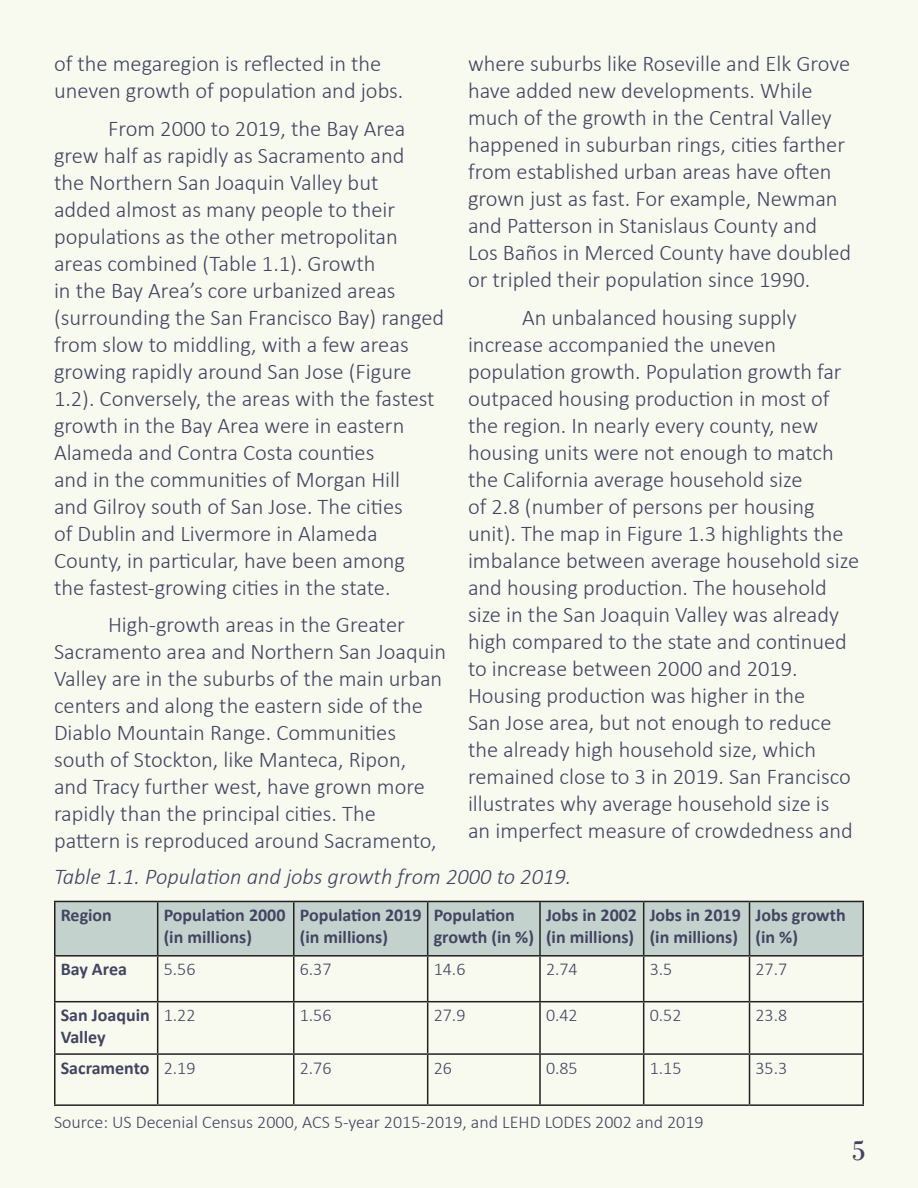
<style>
.page{position:relative;width:918px;height:1188px;background:#f8faf0}
.page>*{position:absolute;margin:0;border:0;box-sizing:border-box;transform-origin:0 0}
.t1{font:30px "Bodoni";color:#424461}
.t2{font:300 22.5px/27px "Calibri";color:#424461}
.Table_Caption{font:italic 300 22.5px "Calibri";color:#424461}
.Table{font:700 18px/21.6px "Calibri";color:#424461}
.Source{font:300 18px "Calibri";color:#424461}
.Table-2{font:300 18px "Calibri";color:#424461}
</style>
<div class="page">
<div style="left:56px;top:902px;width:806px;height:53px;background:#c4d2ce"></div>
<hr style="left:54px;top:901px;width:104px;height:1px;background:#231f20">
<hr style="left:54px;top:902px;width:2px;height:53px;background:#231f20">
<hr style="left:158px;top:901px;width:136px;height:1px;background:#231f20">
<hr style="left:157px;top:902px;width:1px;height:53px;background:#231f20">
<hr style="left:294px;top:901px;width:134px;height:1px;background:#231f20">
<hr style="left:293px;top:902px;width:2px;height:53px;background:#231f20">
<hr style="left:428px;top:901px;width:112px;height:1px;background:#231f20">
<hr style="left:427px;top:902px;width:1px;height:53px;background:#231f20">
<hr style="left:540px;top:901px;width:104px;height:1px;background:#231f20">
<hr style="left:539px;top:902px;width:2px;height:53px;background:#231f20">
<hr style="left:644px;top:901px;width:106px;height:1px;background:#231f20">
<hr style="left:643px;top:902px;width:1px;height:53px;background:#231f20">
<hr style="left:750px;top:901px;width:114px;height:1px;background:#231f20">
<hr style="left:749px;top:902px;width:1px;height:53px;background:#231f20">
<hr style="left:862px;top:902px;width:2px;height:53px;background:#231f20">
<hr style="left:54px;top:955px;width:104px;height:2px;background:#231f20">
<hr style="left:54px;top:957px;width:2px;height:44px;background:#231f20">
<hr style="left:158px;top:955px;width:136px;height:2px;background:#231f20">
<hr style="left:157px;top:957px;width:1px;height:44px;background:#231f20">
<hr style="left:294px;top:955px;width:134px;height:2px;background:#231f20">
<hr style="left:293px;top:957px;width:2px;height:44px;background:#231f20">
<hr style="left:428px;top:955px;width:112px;height:2px;background:#231f20">
<hr style="left:427px;top:957px;width:1px;height:44px;background:#231f20">
<hr style="left:540px;top:955px;width:104px;height:2px;background:#231f20">
<hr style="left:539px;top:957px;width:2px;height:44px;background:#231f20">
<hr style="left:644px;top:955px;width:106px;height:2px;background:#231f20">
<hr style="left:643px;top:957px;width:1px;height:44px;background:#231f20">
<hr style="left:750px;top:955px;width:114px;height:2px;background:#231f20">
<hr style="left:749px;top:957px;width:1px;height:44px;background:#231f20">
<hr style="left:862px;top:957px;width:2px;height:44px;background:#231f20">
<hr style="left:54px;top:1001px;width:104px;height:1px;background:#231f20">
<hr style="left:54px;top:1002px;width:2px;height:51px;background:#231f20">
<hr style="left:158px;top:1001px;width:136px;height:1px;background:#231f20">
<hr style="left:157px;top:1002px;width:1px;height:51px;background:#231f20">
<hr style="left:294px;top:1001px;width:134px;height:1px;background:#231f20">
<hr style="left:293px;top:1002px;width:2px;height:51px;background:#231f20">
<hr style="left:428px;top:1001px;width:112px;height:1px;background:#231f20">
<hr style="left:427px;top:1002px;width:1px;height:51px;background:#231f20">
<hr style="left:540px;top:1001px;width:104px;height:1px;background:#231f20">
<hr style="left:539px;top:1002px;width:2px;height:51px;background:#231f20">
<hr style="left:644px;top:1001px;width:106px;height:1px;background:#231f20">
<hr style="left:643px;top:1002px;width:1px;height:51px;background:#231f20">
<hr style="left:750px;top:1001px;width:114px;height:1px;background:#231f20">
<hr style="left:749px;top:1002px;width:1px;height:51px;background:#231f20">
<hr style="left:862px;top:1002px;width:2px;height:51px;background:#231f20">
<hr style="left:54px;top:1053px;width:104px;height:2px;background:#231f20">
<hr style="left:54px;top:1055px;width:2px;height:49px;background:#231f20">
<hr style="left:158px;top:1053px;width:136px;height:2px;background:#231f20">
<hr style="left:157px;top:1055px;width:1px;height:49px;background:#231f20">
<hr style="left:294px;top:1053px;width:134px;height:2px;background:#231f20">
<hr style="left:293px;top:1055px;width:2px;height:49px;background:#231f20">
<hr style="left:428px;top:1053px;width:112px;height:2px;background:#231f20">
<hr style="left:427px;top:1055px;width:1px;height:49px;background:#231f20">
<hr style="left:540px;top:1053px;width:104px;height:2px;background:#231f20">
<hr style="left:539px;top:1055px;width:2px;height:49px;background:#231f20">
<hr style="left:644px;top:1053px;width:106px;height:2px;background:#231f20">
<hr style="left:643px;top:1055px;width:1px;height:49px;background:#231f20">
<hr style="left:750px;top:1053px;width:114px;height:2px;background:#231f20">
<hr style="left:749px;top:1055px;width:1px;height:49px;background:#231f20">
<hr style="left:862px;top:1055px;width:2px;height:49px;background:#231f20">
<hr style="left:54px;top:1104px;width:104px;height:2px;background:#231f20">
<hr style="left:158px;top:1104px;width:136px;height:2px;background:#231f20">
<hr style="left:294px;top:1104px;width:134px;height:2px;background:#231f20">
<hr style="left:428px;top:1104px;width:112px;height:2px;background:#231f20">
<hr style="left:540px;top:1104px;width:104px;height:2px;background:#231f20">
<hr style="left:644px;top:1104px;width:106px;height:2px;background:#231f20">
<hr style="left:750px;top:1104px;width:114px;height:2px;background:#231f20">
<p class="t2" style="left:54px;top:50px;width:351px">of the megaregion is reflected in the uneven growth of population and jobs.</p>
<p class="t2" style="left:54px;top:114px;width:392px;text-indent:54px">From 2000 to 2019, the Bay Area grew half as rapidly as Sacramento and<br>the Northern San Joaquin Valley but<br>added almost as many people to their populations as the other metropolitan areas combined (Table 1.1). Growth<br>in the Bay Area’s core urbanized areas (surrounding the San Francisco Bay) ranged from slow to middling, with a few areas growing rapidly around San Jose (Figure 1.2). Conversely, the areas with the fastest growth in the Bay Area were in eastern Alameda and Contra Costa counties<br>and in the communities of Morgan Hill<br>and Gilroy south of San Jose. The cities<br>of Dublin and Livermore in Alameda County, in particular, have been among<br>the fastest-growing cities in the state.</p>
<p class="t2" style="left:54px;top:611px;width:394px;text-indent:54px">High-growth areas in the Greater Sacramento area and Northern San Joaquin Valley are in the suburbs of the main urban centers and along the eastern side of the Diablo Mountain Range. Communities south of Stockton, like Manteca, Ripon,<br>and Tracy further west, have grown more rapidly than the principal cities. The pattern is reproduced around Sacramento,</p>
<p class="t2" style="left:468px;top:50px;width:385px">where suburbs like Roseville and Elk Grove have added new developments. While much of the growth in the Central Valley happened in suburban rings, cities farther from established urban areas have often grown just as fast. For example, Newman and Patterson in Stanislaus County and Los Baños in Merced County have doubled or tripled their population since 1990.</p>
<p class="t2" style="left:468px;top:303px;width:393px;text-indent:54px">An unbalanced housing supply increase accompanied the uneven population growth. Population growth far outpaced housing production in most of the region. In nearly every county, new housing units were not enough to match the California average household size<br>of 2.8 (number of persons per housing unit). The map in Figure 1.3 highlights the imbalance between average household size and housing production. The household size in the San Joaquin Valley was already high compared to the state and continued to increase between 2000 and 2019.<br>Housing production was higher in the<br>San Jose area, but not enough to reduce the already high household size, which remained close to 3 in 2019. San Francisco illustrates why average household size is<br>an imperfect measure of crowdedness and</p>
<p class="Table_Caption" style="left:54px;top:863px;width:519px">Table 1.1. Population and jobs growth from 2000 to 2019.</p>
<p class="Table" style="left:61px;top:904px;width:53px">Region</p>
<p class="Table" style="left:164px;top:904px;width:123px">Population 2000 (in millions)</p>
<p class="Table" style="left:300px;top:904px;width:123px">Population 2019 (in millions)</p>
<p class="Table" style="left:434px;top:904px;width:102px">Population growth (in %)</p>
<p class="Table" style="left:546px;top:904px;width:93px">Jobs in 2002 (in millions)</p>
<p class="Table" style="left:650px;top:904px;width:93px">Jobs in 2019 (in millions)</p>
<p class="Table" style="left:756px;top:904px;width:92px">Jobs growth (in %)</p>
<p class="Table" style="left:61px;top:958px;width:68px">Bay Area</p>
<p class="Table-2" style="left:164px;top:958px;width:33px">5.56</p>
<p class="Table-2" style="left:300px;top:958px;width:33px">6.37</p>
<p class="Table-2" style="left:434px;top:958px;width:33px">14.6</p>
<p class="Table-2" style="left:546px;top:958px;width:33px">2.74</p>
<p class="Table-2" style="left:650px;top:958px;width:24px">3.5</p>
<p class="Table-2" style="left:756px;top:958px;width:33px">27.7</p>
<p class="Table" style="left:61px;top:1004px;width:91px">San Joaquin<br>Valley</p>
<p class="Table-2" style="left:164px;top:1004px;width:33px">1.22</p>
<p class="Table-2" style="left:300px;top:1004px;width:33px">1.56</p>
<p class="Table-2" style="left:434px;top:1004px;width:33px">27.9</p>
<p class="Table-2" style="left:546px;top:1004px;width:33px">0.42</p>
<p class="Table-2" style="left:650px;top:1004px;width:33px">0.52</p>
<p class="Table-2" style="left:756px;top:1004px;width:33px">23.8</p>
<p class="Table" style="left:61px;top:1057px;width:90px">Sacramento</p>
<p class="Table-2" style="left:164px;top:1056px;width:33px">2.19</p>
<p class="Table-2" style="left:300px;top:1056px;width:33px">2.76</p>
<p class="Table-2" style="left:434px;top:1056px;width:20px">26</p>
<p class="Table-2" style="left:546px;top:1056px;width:33px">0.85</p>
<p class="Table-2" style="left:650px;top:1056px;width:33px">1.15</p>
<p class="Table-2" style="left:756px;top:1056px;width:33px">35.3</p>
<p class="Source" style="left:54px;top:1111px;width:651px">Source: US Decenial Census 2000, ACS 5-year 2015-2019, and LEHD LODES 2002 and 2019</p>
<h1 class="t1" style="left:851px;top:1133px;width:16px">5</h1>
</div>
